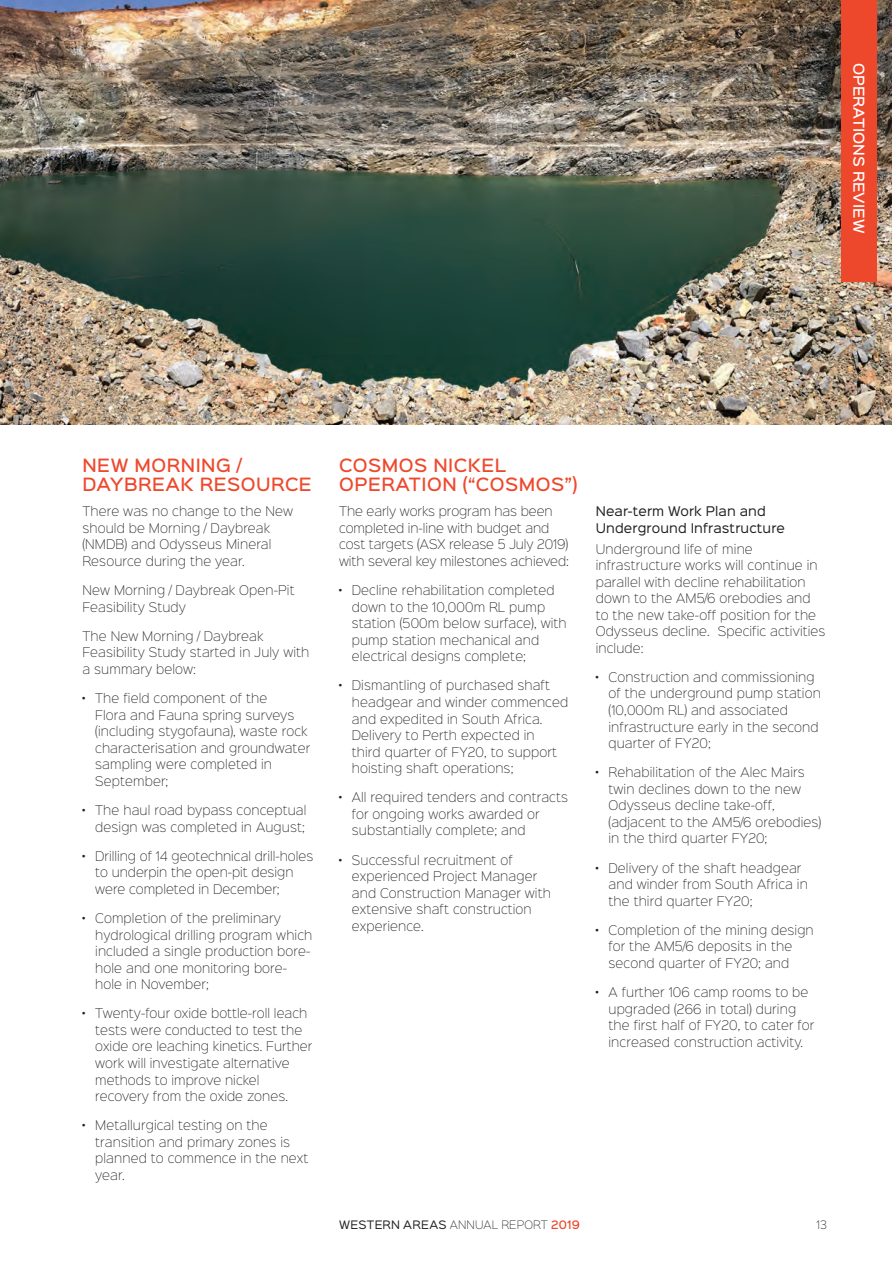
<style>
.page{position:relative;width:892px;height:1263px;background:#fff}
.page>*{position:absolute;margin:0;border:0;box-sizing:border-box;transform-origin:0 0}
.t1{font:500 16.5px/19.5px "Sinkin Sans 500";letter-spacing:.03em;color:#ee482c}
.t2{font:500 13.5px "Sinkin Sans 500";color:#fff}
.t3{font:12px/16.5px "Sinkin Sans 200 X Light";letter-spacing:.01em;color:#231f20}
.t4{font:12px/16.5px "Sinkin Sans 400";letter-spacing:.01em;color:#231f20}
.t5{font:10.5px "Sinkin Sans 400";letter-spacing:.025em;color:#231f20}
.t6{font:10.5px "Sinkin Sans 200 X Light";color:#231f20}
.s1{font-family:"Sinkin Sans 200 X Light"}
.s2{font-family:"Sinkin Sans 500";font-weight:500;color:#ee482c}
</style>
<div class="page">
<img style="left:0;top:0;width:892px;height:424px">
<div style="left:841px;top:0;width:35px;height:282px;background:#ee482c"></div>
<p class="t2" style="left:870px;top:63px;width:172px;rotate:90deg">OPERATIONS REVIEW</p>
<h1 class="t1" style="left:82px;top:454px;width:231px">NEW MORNING /<br>DAYBREAK RESOURCE</h1>
<p class="t3" style="left:82px;top:502px;width:212px">There was no change to the New should be Morning / Daybreak (NMDB) and Odysseus Mineral<br>Resource during the year.</p>
<p class="t3" style="left:82px;top:581px;width:214px">New Morning / Daybreak Open-Pit<br>Feasibility Study</p>
<p class="t3" style="left:82px;top:627px;width:228px">The New Morning / Daybreak<br>Feasibility Study started in July with a summary below:</p>
<p class="t3" style="left:95px;top:689px;width:216px;text-indent:-13px">• The field component of the<br>Flora and Fauna spring surveys (including stygofauna), waste rock characterisation and groundwater sampling were completed in<br>September;</p>
<p class="t3" style="left:82px;top:801px;width:225px;text-align:right">• The haul road bypass conceptual design was completed in August;</p>
<p class="t3" style="left:95px;top:846px;width:219px;text-indent:-13px">• Drilling of 14 geotechnical drill-holes to underpin the open-pit design were completed in December;</p>
<p class="t3" style="left:95px;top:909px;width:219px;text-indent:-13px">• Completion of the preliminary hydrological drilling program which included a single production bore&shy;hole and one monitoring bore&shy;hole in November;</p>
<p class="t3" style="left:95px;top:1004px;width:219px;text-indent:-13px">• Twenty-four oxide bottle-roll leach tests were conducted to test the oxide ore leaching kinetics. Further work will investigate alternative methods to improve nickel recovery from the oxide zones.</p>
<p class="t3" style="left:95px;top:1116px;width:215px;text-indent:-13px">• Metallurgical testing on the transition and primary zones is planned to commence in the next year.</p>
<h1 class="t1" style="left:339px;top:454px;width:240px">COSMOS NICKEL<br>OPERATION (“COSMOS”)</h1>
<p class="t3" style="left:339px;top:502px;width:231px">The early works program has been completed in-line with budget and cost targets (ASX release 5 July 2019) with several key milestones achieved:</p>
<p class="t3" style="left:352px;top:581px;width:216px;text-indent:-13px">• Decline rehabilitation completed down to the 10,000m RL pump station (500m below surface), with pump station mechanical and electrical designs complete;</p>
<p class="t3" style="left:352px;top:676px;width:218px;text-indent:-13px">• Dismantling of purchased shaft headgear and winder commenced and expedited in South Africa.<br>Delivery to Perth expected in<br>third quarter of FY20, to support hoisting shaft operations;</p>
<p class="t3" style="left:352px;top:788px;width:218px;text-indent:-13px">• All required tenders and contracts for ongoing works awarded or substantially complete; and</p>
<p class="t3" style="left:352px;top:850px;width:200px;text-indent:-13px">• Successful recruitment of experienced Project Manager and Construction Manager with extensive shaft construction experience.</p>
<p class="t4" style="left:595px;top:502px;width:191px">Near-term Work Plan and<br>Underground Infrastructure</p>
<p class="t3" style="left:595px;top:539px;width:231px">Underground life of mine infrastructure works will continue in parallel with decline rehabilitation down to the AM5/6 orebodies and to the new take-off position for the<br>Odysseus decline. Specific activities include:</p>
<p class="t3" style="left:608px;top:668px;width:214px;text-indent:-13px">• Construction and commissioning of the underground pump station (10,000m RL) and associated infrastructure early in the second quarter of FY20;</p>
<p class="t3" style="left:608px;top:763px;width:214px;text-indent:-13px">• Rehabilitation of the Alec Mairs twin declines down to the new<br>Odysseus decline take-off, (adjacent to the AM5/6 orebodies) in the third quarter FY20;</p>
<p class="t3" style="left:608px;top:858px;width:201px;text-indent:-13px">• Delivery of the shaft headgear and winder from South Africa in the third quarter FY20;</p>
<p class="t3" style="left:608px;top:920px;width:207px;text-indent:-13px">• Completion of the mining design for the AM5/6 deposits in the second quarter of FY20; and</p>
<p class="t3" style="left:608px;top:983px;width:207px;text-indent:-13px">• A further 106 camp rooms to be upgraded (266 in total) during the first half of FY20, to cater for increased construction activity.</p>
<p class="t5" style="left:339px;top:1215px;width:242px">WESTERN AREAS <span class="s1">ANNUAL REPORT</span> <span class="s2">2019</span></p>
<p class="t6" style="left:816px;top:1215px;width:12px">13</p>
</div>
